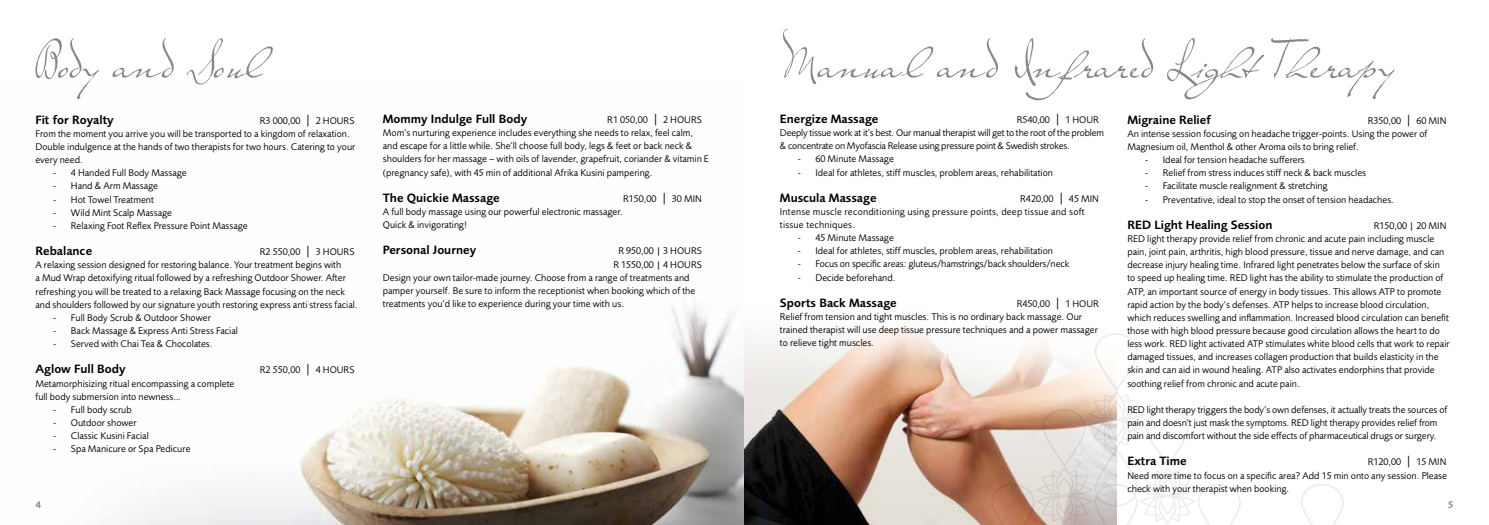
<style>
.page{position:relative;width:1489px;height:525px;background:#fff}
.page>*{position:absolute;margin:0;border:0;box-sizing:border-box;transform-origin:0 0}
.t1{font:56.25px "The Loyalist";color:#878786}
.t2{font:600 12.5px "Foundry Sans";color:#000}
.t3{font:10px/13.1px "Foundry Sans";color:#000}
.t4{font:10px/13.1px "Foundry Sans";letter-spacing:-.02em;color:#000}
.t5{font:10px/13.1px "Foundry Sans";letter-spacing:.02em;color:#000}
.t6{font:600 10px "Foundry Sans";color:#878786}
.s1{font-weight:300;font-size:13.75px}
</style>
<div class="page">
<img style="left:78px;top:99px;width:666px;height:425px">
<img style="left:744px;top:328px;width:247px;height:196px">
<svg style="left:35px;top:38px;width:238px;height:61px"></svg>
<svg style="left:991px;top:333px;width:249px;height:192px"></svg>
<svg style="left:1301px;top:484px;width:42px;height:40px"></svg>
<p class="t3" style="left:35px;top:114px;width:321px;text-indent:224px">R3 000,00 <span class="s1">|</span> 2 HOURS From the moment you arrive you will be transported to a kingdom of relaxation.<br>Double indulgence at the hands of two therapists for two hours. Catering to your every need.</p>
<p class="t3" style="left:53px;top:166px;width:135px">- 4 Handed Full Body Massage</p>
<p class="t3" style="left:53px;top:179px;width:106px">- Hand &amp; Arm Massage</p>
<p class="t3" style="left:53px;top:192px;width:102px">- Hot Towel Treatment</p>
<p class="t3" style="left:53px;top:206px;width:120px">- Wild Mint Scalp Massage</p>
<p class="t3" style="left:53px;top:219px;width:196px">- Relaxing Foot Reflex Pressure Point Massage</p>
<p class="t2" style="left:35px;top:243px;width:58px">Rebalance</p>
<p class="t2" style="left:35px;top:112px;width:80px">Fit for Royalty</p>
<p class="t3" style="left:35px;top:245px;width:324px;text-indent:224px">R2 550,00 <span class="s1">|</span> 3 HOURS A relaxing session designed for restoring balance. Your treatment begins with<br>a Mud Wrap detoxifying ritual followed by a refreshing Outdoor Shower. After refreshing you will be treated to a relaxing Back Massage focusing on the neck and shoulders followed by our signature youth restoring express anti stress facial.</p>
<p class="t3" style="left:53px;top:311px;width:159px">- Full Body Scrub &amp; Outdoor Shower</p>
<p class="t3" style="left:53px;top:324px;width:186px">- Back Massage &amp; Express Anti Stress Facial</p>
<p class="t3" style="left:53px;top:337px;width:161px">- Served with Chai Tea &amp; Chocolates.</p>
<p class="t2" style="left:35px;top:362px;width:92px">Aglow Full Body</p>
<p class="t3" style="left:260px;top:363px;width:96px">R2 550,00 <span class="s1">|</span> 4 HOURS</p>
<p class="t3" style="left:35px;top:376px;width:200px">Metamorphisizing ritual encompassing a complete full body submersion into newness…</p>
<p class="t3" style="left:53px;top:402px;width:80px">- Full body scrub</p>
<p class="t3" style="left:53px;top:416px;width:85px">- Outdoor shower</p>
<p class="t3" style="left:53px;top:429px;width:97px">- Classic Kusini Facial</p>
<p class="t3" style="left:53px;top:442px;width:139px">- Spa Manicure or Spa Pedicure</p>
<p class="t3" style="left:383px;top:113px;width:327px;text-indent:224px">R1 050,00 <span class="s1">|</span> 2 HOURS Mom’s nurturing experience includes everything she needs to relax, feel calm, and escape for a little while. She’ll choose full body, legs &amp; feet or back neck &amp; shoulders for her massage – with oils of lavender, grapefruit, coriander &amp; vitamin E (pregnancy safe), with 45 min of additional Afrika Kusini pampering.</p>
<p class="t2" style="left:383px;top:190px;width:118px">The Quickie Massage</p>
<p class="t3" style="left:623px;top:192px;width:80px">R150,00 <span class="s1">|</span> 30 MIN</p>
<p class="t3" style="left:383px;top:205px;width:241px">A full body massage using our powerful electronic massager.<br>Quick &amp; invigorating!</p>
<p class="t2" style="left:383px;top:243px;width:95px">Personal Journey</p>
<p class="t3" style="left:618px;top:244px;width:85px">R 950,00 | 3 HOURS</p>
<p class="t3" style="left:613px;top:257px;width:90px">R 1550,00 | 4 HOURS</p>
<p class="t3" style="left:383px;top:270px;width:308px">Design your own tailor-made journey. Choose from a range of treatments and</p>
<p class="t3" style="left:383px;top:284px;width:314px">pamper yourself. Be sure to inform the receptionist when booking which of the</p>
<p class="t3" style="left:383px;top:297px;width:243px">treatments you’d like to experience during your time with us.</p>
<p class="t2" style="left:383px;top:111px;width:146px">Mommy Indulge Full Body</p>
<h1 class="t1" style="left:780px;top:27px;width:617px">Manual and Infrared Light Therapy</h1>
<p class="t4" style="left:780px;top:113px;width:325px;text-indent:237px">R540,00 <span class="s1">|</span> 1 HOUR<br>Deeply tissue work at it’s best. Our manual therapist will get to the root of the problem &amp; concentrate on Myofascia Release using pressure point &amp; Swedish strokes.</p>
<p class="t3" style="left:797px;top:152px;width:98px">- 60 Minute Massage</p>
<p class="t3" style="left:797px;top:165px;width:257px">- Ideal for athletes, stiff muscles, problem areas, rehabilitation</p>
<p class="t2" style="left:780px;top:190px;width:98px">Muscula Massage</p>
<p class="t2" style="left:780px;top:111px;width:100px">Energize Massage</p>
<p class="t5" style="left:780px;top:192px;width:320px;text-indent:240px">R420,00 <span class="s1">|</span> 45 MIN<br>Intense muscle reconditioning using pressure points, deep tissue and soft tissue techniques.</p>
<p class="t3" style="left:797px;top:231px;width:98px">- 45 Minute Massage</p>
<p class="t3" style="left:797px;top:244px;width:257px">- Ideal for athletes, stiff muscles, problem areas, rehabilitation</p>
<p class="t3" style="left:797px;top:257px;width:273px">- Focus on specific areas: gluteus/hamstrings/back shoulders/neck</p>
<p class="t3" style="left:797px;top:270px;width:99px">- Decide beforehand.</p>
<p class="t2" style="left:780px;top:295px;width:118px">Sports Back Massage</p>
<p class="t3" style="left:780px;top:297px;width:320px;text-indent:237px">R450,00 <span class="s1">|</span> 1 HOUR Relief from tension and tight muscles. This is no ordinary back massage. Our trained therapist will use deep tissue pressure techniques and a power massager to relieve tight muscles.</p>
<p class="t3" style="left:1127px;top:114px;width:320px;text-indent:240px">R350,00 <span class="s1">|</span> 60 MIN<br>An intense session focusing on headache trigger-points. Using the power of<br>Magnesium oil, Menthol &amp; other Aroma oils to bring relief.</p>
<p class="t3" style="left:1144px;top:153px;width:161px">- Ideal for tension headache sufferers</p>
<p class="t3" style="left:1144px;top:166px;width:222px">- Relief from stress induces stiff neck &amp; back muscles</p>
<p class="t3" style="left:1145px;top:179px;width:184px">- Facilitate muscle realignment &amp; stretching</p>
<p class="t3" style="left:1145px;top:192px;width:250px">- Preventative, ideal to stop the onset of tension headaches.</p>
<p class="t2" style="left:1127px;top:217px;width:147px">RED Light Healing Session</p>
<p class="t2" style="left:1127px;top:112px;width:85px">Migraine Relief</p>
<p class="t3" style="left:1127px;top:219px;width:324px;text-indent:246px">R150,00 | 20 MIN RED light therapy provide relief from chronic and acute pain including muscle pain, joint pain, arthritis, high blood pressure, tissue and nerve damage, and can decrease injury healing time. Infrared light penetrates below the surface of skin to speed up healing time. RED light has the ability to stimulate the production of ATP, an important source of energy in body tissues. This allows ATP to promote rapid action by the body’s defenses. ATP helps to increase blood circulation, which reduces swelling and inflammation. Increased blood circulation can benefit those with high blood pressure because good circulation allows the heart to do less work. RED light activated ATP stimulates white blood cells that work to repair damaged tissues, and increases collagen production that builds elasticity in the skin and can aid in wound healing. ATP also activates endorphins that provide soothing relief from chronic and acute pain.</p>
<p class="t3" style="left:1127px;top:402px;width:321px">RED light therapy triggers the body’s own defenses, it actually treats the sources of pain and doesn’t just mask the symptoms. RED light therapy provides relief from pain and discomfort without the side effects of pharmaceutical drugs or surgery.</p>
<p class="t2" style="left:1127px;top:453px;width:61px">Extra Time</p>
<p class="t3" style="left:1127px;top:455px;width:321px;text-align:justify;text-indent:240px">R120,00 <span class="s1">|</span> 15 MIN Need more time to focus on a specific area? Add 15 min onto any session. Please check with your therapist when booking.</p>
<p class="t6" style="left:35px;top:498px;width:7px">4</p>
<p class="t6" style="left:1447px;top:498px;width:7px">5</p>
</div>
